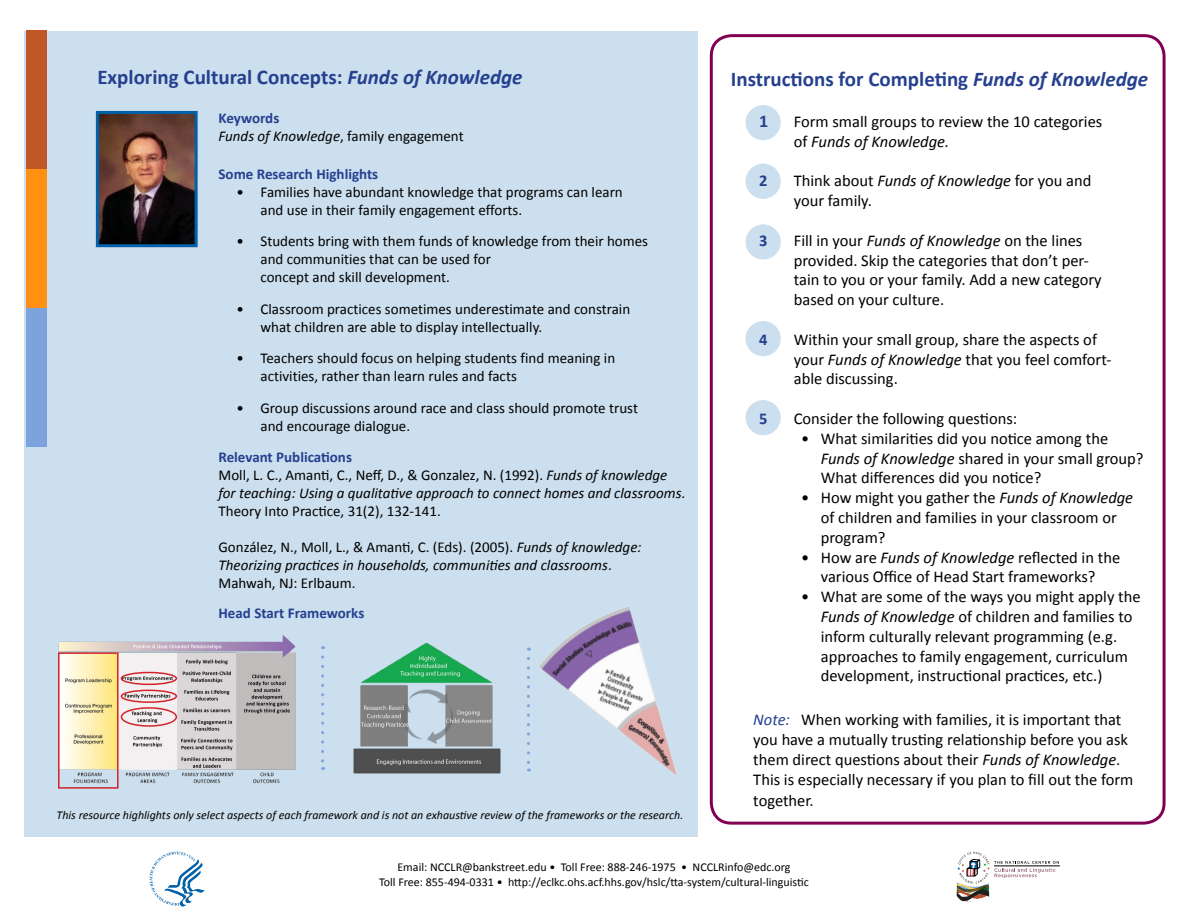
<style>
.page{position:relative;width:1188px;height:918px;background:#fff}
.page>*{position:absolute;margin:0;border:0;box-sizing:border-box;transform-origin:0 0}
.t1{font:700 21px "Calibri";color:#25408f}
._2nd_set_numbered_bu{font:700 18px "Calibri";color:#25408f}
._2nd_set_numbered_bu-2{font:16.5px/19.8px "Calibri";color:#000}
._2nd_set_of_bullets{font:16.5px/19.8px "Calibri";color:#000}
._2nd_set_numbered_bu-3{font:700 16.5px "Calibri";color:#25408f}
.Plain_Text{font:15px/18px "Calibri";color:#000}
.Plain_Text-2{font:italic 15px/18px "Calibri";color:#000}
.t2{font:700 15px "Calibri";color:#25408f}
.t3{font:12px/15px "Calibri";color:#000;text-align:center}
.t4{font:italic 12px "Calibri";color:#000}
.s1{font-style:italic}
.s2{font-style:normal}
.s3{font-style:italic;color:#25408f}
</style>
<div class="page">
<div style="left:24px;top:32px;width:673px;height:805px;background:#ccdfee"></div>
<img style="left:58px;top:635px;width:238px;height:149px">
<div style="left:746px;top:105px;width:35px;height:35px;background:#ccdfee;border-radius:50%"></div>
<div style="left:746px;top:400px;width:35px;height:35px;background:#ccdfee;border-radius:50%"></div>
<div style="left:746px;top:321px;width:35px;height:35px;background:#ccdfee;border-radius:50%"></div>
<div style="left:746px;top:224px;width:35px;height:36px;background:#ccdfee;border-radius:50%"></div>
<div style="left:746px;top:164px;width:35px;height:35px;background:#ccdfee;border-radius:50%"></div>
<div style="left:710px;top:34px;width:456px;height:791px;border:3px solid #820053;border-radius:20px"></div>
<div style="left:26px;top:30px;width:20px;height:139px;background:#c15626"></div>
<div style="left:26px;top:169px;width:20px;height:139px;background:#ff9012"></div>
<div style="left:26px;top:308px;width:20px;height:139px;background:#7ca3dc"></div>
<div style="left:58px;top:652px;width:61px;height:137px;border:2px solid #d2232a"></div>
<div style="left:121px;top:690px;width:56px;height:13px;border:2px solid #d2232a;border-radius:50%"></div>
<svg style="left:321px;top:657px;width:3px;height:113px"></svg>
<img style="left:100px;top:115px;width:94px;height:128px">
<div style="left:96px;top:111px;width:102px;height:136px;border:3px solid #0060a9"></div>
<img style="left:353px;top:642px;width:148px;height:132px">
<img style="left:527px;top:583px;width:187px;height:196px">
<hr style="left:994px;top:866px;width:66px;height:1px;background:#000">
<svg style="left:957px;top:852px;width:102px;height:50px"></svg>
<svg style="left:150px;top:852px;width:55px;height:55px"></svg>
<div style="left:121px;top:672px;width:56px;height:13px;border:2px solid #d2232a;border-radius:50%"></div>
<div style="left:121px;top:707px;width:56px;height:20px;border:2px solid #d2232a;border-radius:50%"></div>
<h1 class="t1" style="left:97px;top:63px;width:427px">Exploring Cultural Concepts: <span class="s1">Funds of Knowledge</span></h1>
<h2 class="t2" style="left:219px;top:108px;width:62px">Keywords</h2>
<p class="Plain_Text" style="left:219px;top:127px;width:247px"><span class="s1">Funds of Knowledge</span>, family engagement</p>
<h2 class="t2" style="left:219px;top:164px;width:161px">Some Research Highlights</h2>
<p class="Plain_Text" style="left:261px;top:183px;width:364px;text-indent:-24px">• Families have abundant knowledge that programs can learn and use in their family engagement efforts.</p>
<p class="Plain_Text" style="left:261px;top:232px;width:389px;text-indent:-24px">• Students bring with them funds of knowledge from their homes and communities that can be used for<br>concept and skill development.</p>
<p class="Plain_Text" style="left:261px;top:300px;width:371px;text-indent:-24px">• Classroom practices sometimes underestimate and constrain what children are able to display intellectually.</p>
<p class="Plain_Text" style="left:261px;top:349px;width:356px;text-indent:-24px">• Teachers should focus on helping students find meaning in activities, rather than learn rules and facts</p>
<p class="Plain_Text" style="left:261px;top:399px;width:379px;text-indent:-24px">• Group discussions around race and class should promote trust and encourage dialogue.</p>
<h2 class="t2" style="left:219px;top:447px;width:135px">Relevant Publications</h2>
<p class="Plain_Text" style="left:219px;top:466px;width:468px">Moll, L. C., Amanti, C., Neff, D., &amp; Gonzalez, N. (1992). <span class="s1">Funds of knowledge for teaching: Using a qualitative approach to connect homes and classrooms</span>.<br>Theory Into Practice, 31(2), 132-141.</p>
<p class="Plain_Text-2" style="left:219px;top:538px;width:425px"><span class="s2">González, N., Moll, L., &amp; Amanti, C. (Eds). (2005).</span> Funds of knowledge:<br>Theorizing practices in households, communities and classrooms<span class="s2">.<br>Mahwah, NJ: Erlbaum.</span></p>
<h2 class="t2" style="left:219px;top:603px;width:147px">Head Start Frameworks</h2>
<p class="t4" style="left:57px;top:807px;width:628px">This resource highlights only select aspects of each framework and is not an exhaustive review of the frameworks or the research.</p>
<p class="t1" style="left:731px;top:65px;width:419px">Instructions for Completing <span class="s1">Funds of Knowledge</span></p>
<p class="_2nd_set_numbered_bu" style="left:759px;top:109px;width:11px">1</p>
<p class="_2nd_set_numbered_bu-2" style="left:794px;top:112px;width:310px">Form small groups to review the 10 categories of <span class="s1">Funds of Knowledge.</span></p>
<p class="_2nd_set_numbered_bu-3" style="left:759px;top:170px;width:10px">2</p>
<p class="_2nd_set_numbered_bu-2" style="left:794px;top:171px;width:299px">Think about <span class="s1">Funds of Knowledge</span> for you and your family.</p>
<p class="_2nd_set_numbered_bu-3" style="left:759px;top:230px;width:10px">3</p>
<p class="_2nd_set_numbered_bu-2" style="left:794px;top:230px;width:309px">Fill in your <span class="s1">Funds of Knowledge</span> on the lines provided. Skip the categories that don’t per&shy;tain to you or your family. Add a new category based on your culture.</p>
<p class="_2nd_set_numbered_bu-3" style="left:759px;top:329px;width:10px">4</p>
<p class="_2nd_set_numbered_bu-2" style="left:794px;top:329px;width:319px">Within your small group, share the aspects of your <span class="s1">Funds of Knowledge</span> that you feel comfort&shy;able discussing.</p>
<p class="_2nd_set_numbered_bu-3" style="left:759px;top:408px;width:10px">5</p>
<p class="_2nd_set_numbered_bu-2" style="left:794px;top:409px;width:225px">Consider the following questions:</p>
<p class="_2nd_set_of_bullets" style="left:821px;top:428px;width:324px;text-indent:-20px">• What similarities did you notice among the<br><span class="s1">Funds of Knowledge</span> shared in your small group?<br>What differences did you notice?</p>
<p class="_2nd_set_of_bullets" style="left:821px;top:488px;width:314px;text-indent:-20px">• How might you gather the <span class="s1">Funds of Knowledge </span>of children and families in your classroom or program?</p>
<p class="_2nd_set_of_bullets" style="left:801px;top:547px;width:320px;text-align:center">• How are <span class="s1">Funds of Knowledge</span> reflected in the various Office of Head Start frameworks?</p>
<p class="_2nd_set_of_bullets" style="left:821px;top:587px;width:321px;text-indent:-20px">• What are some of the ways you might apply the <span class="s1">Funds of Knowledge</span> of children and families to inform culturally relevant programming (e.g. approaches to family engagement, curriculum development, instructional practices, etc.)</p>
<p class="_2nd_set_numbered_bu-2" style="left:753px;top:710px;width:382px"><span class="s3">Note:</span> When working with families, it is important that you have a mutually trusting relationship before you ask them direct questions about their <span class="s1">Funds of Knowledge</span>.<br>This is especially necessary if you plan to fill out the form</p>
<p class="_2nd_set_numbered_bu-2" style="left:753px;top:791px;width:62px">together.</p>
<p class="t3" style="left:379px;top:859px;width:431px">Email: NCCLR@bankstreet.edu • Toll Free: 888-246-1975 • NCCLRinfo@edc.org<br>Toll Free: 855-494-0331 • http://eclkc.ohs.acf.hhs.gov/hslc/tta-system/cultural-linguistic</p>
</div>
